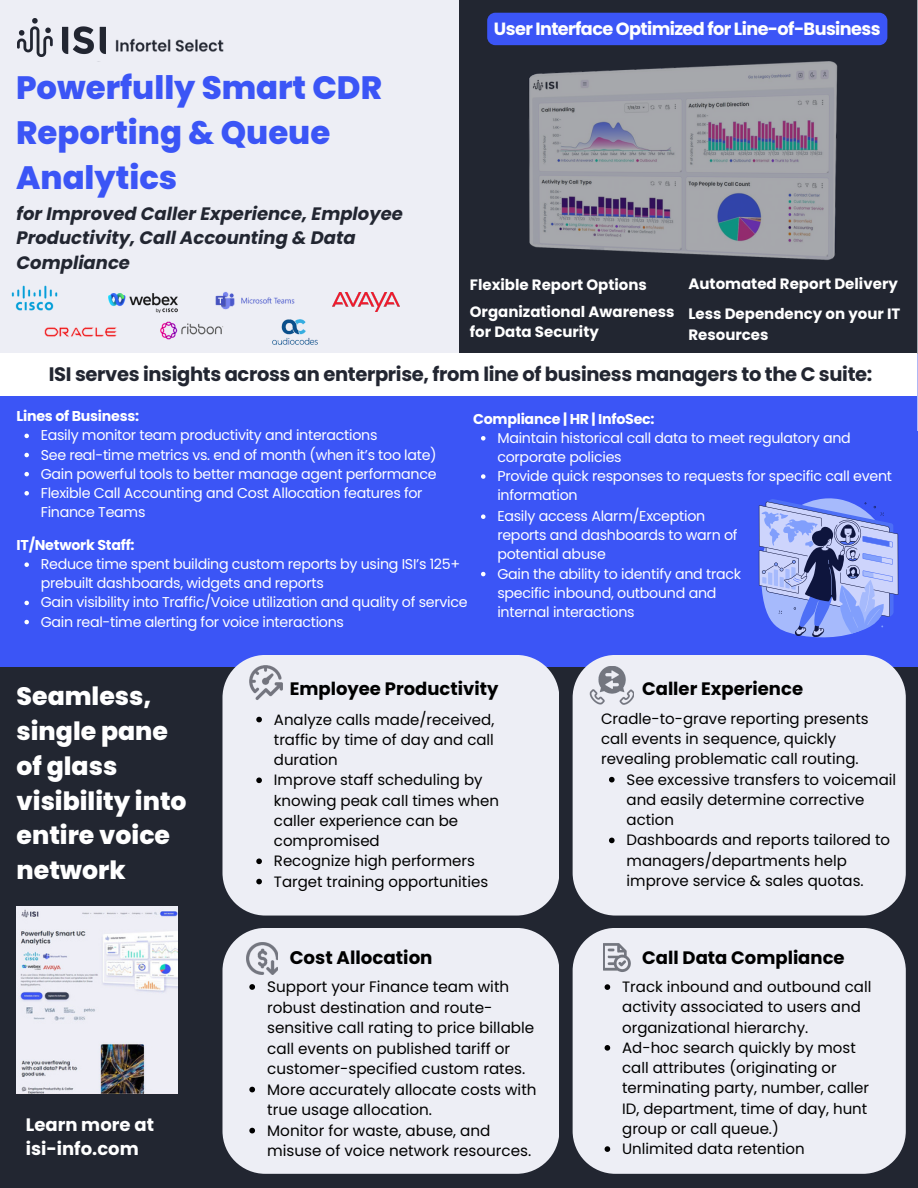
<style>
.page{position:relative;width:918px;height:1188px;background:#222631}
.page>*{position:absolute;margin:0;border:0;box-sizing:border-box;transform-origin:0 0}
.t1{font:800 32.4px/45px "Poppins";color:#3b55f6}
.t2{font:800 25.2px/34.8px "Poppins";color:#fff}
.t3{font:700 19.5px "Poppins";letter-spacing:-.02em;color:#222631}
.t4{font:700 18.3px "Poppins";color:#000}
.t5{font:italic 700 18px/24.8px "Poppins";color:#222631}
.t6{font:700 18px "Poppins";color:#000}
.t7{font:700 18px "Poppins";color:#fff}
.t8{font:700 17.7px "Poppins";letter-spacing:-.035em;color:#fff}
.t9{font:15.15px/20.5px "Poppins";color:#000}
.t10{font:15px/20.2px "Poppins";color:#000}
.t11{font:700 15px/20.2px "Poppins";color:#fff}
.t12{font:14.25px/19.2px "Poppins";letter-spacing:-.02em;color:#fff}
.t13{font:700 14.25px "Poppins";letter-spacing:-.02em;color:#fff}
</style>
<div class="page">
<div style="left:0;top:0;width:459px;height:253px;background:#edeef5"></div>
<div style="left:0;top:244px;width:459px;height:116px;background:#edeef5"></div>
<div style="left:0;top:354px;width:918px;height:312px;background:#3b55f6"></div>
<div style="left:222px;top:928px;width:337px;height:246px;background:#edeef5;border-radius:43px"></div>
<img style="left:246px;top:943px;width:32px;height:31px">
<img style="left:17px;top:906px;width:160px;height:188px">
<img style="left:97px;top:38px;width:127px;height:24px">
<div style="left:76px;top:27px;width:36px;height:34px;background:#edeef5"></div>
<img style="left:18px;top:19px;width:87px;height:38px">
<img style="left:216px;top:291px;width:79px;height:19px">
<img style="left:11px;top:285px;width:46px;height:26px">
<img style="left:333px;top:293px;width:66px;height:19px">
<img style="left:120px;top:293px;width:57px;height:19px">
<img style="left:272px;top:319px;width:46px;height:26px">
<img style="left:160px;top:321px;width:63px;height:19px">
<img style="left:41px;top:293px;width:79px;height:61px">
<div style="left:573px;top:928px;width:333px;height:246px;background:#edeef5"></div>
<img style="left:603px;top:943px;width:28px;height:29px">
<div style="left:222px;top:655px;width:337px;height:261px;background:#edeef5"></div>
<svg style="left:24px;top:562px;width:5px;height:5px"></svg>
<svg style="left:24px;top:601px;width:5px;height:4px"></svg>
<svg style="left:24px;top:620px;width:5px;height:4px"></svg>
<img style="left:248px;top:665px;width:36px;height:36px">
<div style="left:573px;top:655px;width:333px;height:261px;background:#edeef5;border-radius:43px"></div>
<img style="left:590px;top:666px;width:44px;height:38px">
<img style="left:529px;top:62px;width:309px;height:198px">
<div style="left:0;top:354px;width:916px;height:42px;background:#fff"></div>
<svg style="left:759px;top:498px;width:139px;height:140px;background:#8999e2"></svg>
<svg style="left:609px;top:777px;width:6px;height:5px"></svg>
<svg style="left:609px;top:838px;width:6px;height:5px"></svg>
<svg style="left:249px;top:984px;width:6px;height:6px"></svg>
<svg style="left:249px;top:1087px;width:6px;height:5px"></svg>
<svg style="left:249px;top:1128px;width:6px;height:5px"></svg>
<div style="left:487px;top:13px;width:400px;height:32px;background:#3b55f6;border-radius:8px"></div>
<svg style="left:605px;top:984px;width:5px;height:6px"></svg>
<svg style="left:605px;top:1045px;width:5px;height:6px"></svg>
<svg style="left:605px;top:1146px;width:5px;height:6px"></svg>
<svg style="left:256px;top:717px;width:6px;height:5px"></svg>
<svg style="left:256px;top:778px;width:6px;height:5px"></svg>
<svg style="left:256px;top:859px;width:6px;height:5px"></svg>
<svg style="left:256px;top:879px;width:6px;height:5px"></svg>
<svg style="left:24px;top:434px;width:5px;height:4px"></svg>
<svg style="left:24px;top:453px;width:5px;height:4px"></svg>
<svg style="left:24px;top:472px;width:5px;height:4px"></svg>
<svg style="left:24px;top:491px;width:5px;height:5px"></svg>
<svg style="left:481px;top:436px;width:5px;height:5px"></svg>
<svg style="left:481px;top:474px;width:5px;height:5px"></svg>
<svg style="left:481px;top:514px;width:5px;height:5px"></svg>
<svg style="left:481px;top:572px;width:5px;height:4px"></svg>
<hr style="left:917px;top:0;width:1px;height:431px;background:#edeef5">
<p class="t1" style="left:16px;top:65px;width:367px">Powerfully Smart CDR<br>Reporting &amp; Queue<br>Analytics</p>
<p class="t5" style="left:17px;top:201px;width:388px">for Improved Caller Experience, Employee<br>Productivity, Call Accounting &amp; Data<br>Compliance</p>
<p class="t8" style="left:494px;top:16px;width:388px">User Interface Optimized for Line-of-Business</p>
<p class="t11" style="left:470px;top:274px;width:179px">Flexible Report Options</p>
<p class="t11" style="left:688px;top:273px;width:211px">Automated Report Delivery</p>
<p class="t11" style="left:470px;top:302px;width:206px">Organizational Awareness for Data Security</p>
<p class="t11" style="left:688px;top:304px;width:214px">Less Dependency on your IT<br>Resources</p>
<p class="t3" style="left:49px;top:360px;width:825px">ISI serves insights across an enterprise, from line of business managers to the C suite:</p>
<p class="t13" style="left:17px;top:406px;width:124px">Lines of Business:</p>
<p class="t13" style="left:473px;top:409px;width:183px">Compliance | HR | InfoSec:</p>
<p class="t12" style="left:497px;top:428px;width:355px">Maintain historical call data to meet regulatory and corporate policies</p>
<p class="t12" style="left:497px;top:466px;width:396px">Provide quick responses to requests for specific call event information</p>
<p class="t12" style="left:41px;top:426px;width:338px">Easily monitor team productivity and interactions</p>
<p class="t12" style="left:41px;top:445px;width:397px">See real-time metrics vs. end of month (when it’s too late)</p>
<p class="t12" style="left:41px;top:464px;width:397px">Gain powerful tools to better manage agent performance</p>
<p class="t12" style="left:41px;top:483px;width:383px">Flexible Call Accounting and Cost Allocation features for<br>Finance Teams</p>
<p class="t12" style="left:497px;top:507px;width:242px">Easily access Alarm/Exception reports and dashboards to warn of potential abuse</p>
<p class="t12" style="left:497px;top:564px;width:245px">Gain the ability to identify and track specific inbound, outbound and internal interactions</p>
<p class="t13" style="left:17px;top:535px;width:120px">IT/Network Staff:</p>
<p class="t12" style="left:41px;top:555px;width:421px">Reduce time spent building custom reports by using ISI’s 125+ prebuilt dashboards, widgets and reports</p>
<p class="t12" style="left:41px;top:593px;width:428px">Gain visibility into Traffic/Voice utilization and quality of service</p>
<p class="t12" style="left:41px;top:612px;width:305px">Gain real-time alerting for voice interactions</p>
<p class="t2" style="left:17px;top:679px;width:172px">Seamless, single pane of glass visibility into entire voice network</p>
<p class="t7" style="left:26px;top:1112px;width:130px">Learn more at</p>
<p class="t7" style="left:26px;top:1137px;width:114px">isi-info.com</p>
<p class="t6" style="left:290px;top:676px;width:210px">Employee Productivity</p>
<p class="t10" style="left:274px;top:709px;width:222px;text-align:justify">Analyze calls made/received, traffic by time of day and call duration</p>
<p class="t10" style="left:274px;top:770px;width:227px">Improve staff scheduling by knowing peak call times when caller experience can be compromised</p>
<p class="t10" style="left:274px;top:851px;width:202px">Recognize high performers</p>
<p class="t10" style="left:274px;top:871px;width:216px">Target training opportunities</p>
<p class="t4" style="left:290px;top:945px;width:144px">Cost Allocation</p>
<p class="t9" style="left:267px;top:977px;width:269px">Support your Finance team with robust destination and route&shy;sensitive call rating to price billable call events on published tariff or customer-specified custom rates.</p>
<p class="t9" style="left:267px;top:1079px;width:271px">More accurately allocate costs with true usage allocation.</p>
<p class="t9" style="left:267px;top:1120px;width:266px">Monitor for waste, abuse, and misuse of voice network resources.</p>
<p class="t6" style="left:642px;top:676px;width:163px">Caller Experience</p>
<p class="t10" style="left:601px;top:709px;width:269px">Cradle-to-grave reporting presents call events in sequence, quickly revealing problematic call routing.</p>
<p class="t10" style="left:627px;top:769px;width:271px">See excessive transfers to voicemail and easily determine corrective action</p>
<p class="t10" style="left:627px;top:830px;width:265px">Dashboards and reports tailored to managers/departments help improve service &amp; sales quotas.</p>
<p class="t6" style="left:642px;top:945px;width:204px">Call Data Compliance</p>
<p class="t10" style="left:622px;top:977px;width:251px">Track inbound and outbound call activity associated to users and organizational hierarchy.</p>
<p class="t10" style="left:622px;top:1038px;width:248px">Ad-hoc search quickly by most call attributes (originating or terminating party, number, caller<br>ID, department, time of day, hunt group or call queue.)</p>
<p class="t10" style="left:622px;top:1139px;width:184px">Unlimited data retention</p>
</div>
